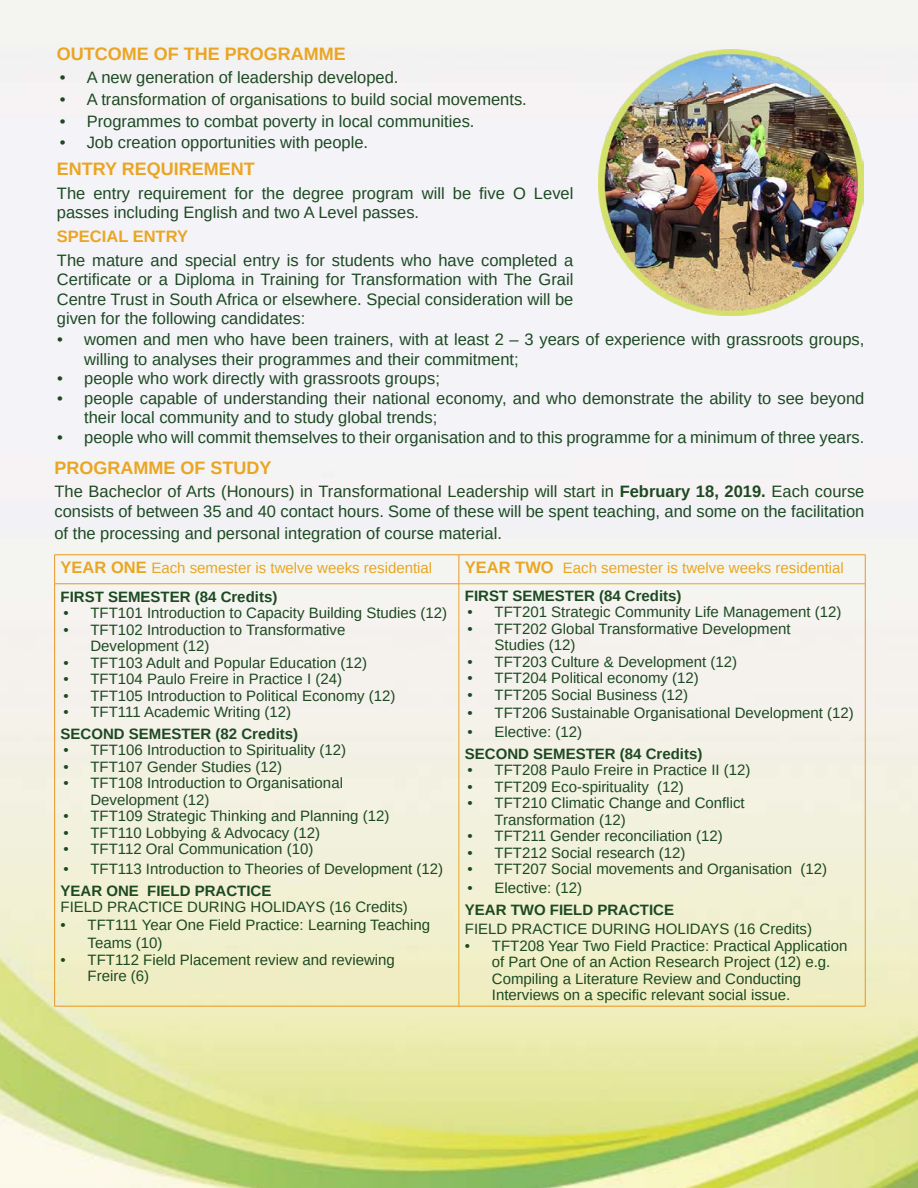
<style>
.page{position:relative;width:918px;height:1188px;background:#fff}
.page>*{position:absolute;margin:0;border:0;box-sizing:border-box;transform-origin:0 0}
.t1{font:700 18px "Arimo";color:#eaa522}
.t2{font:16.5px/19.5px "Arimo";color:#1c4922}
.t3{font:700 16.5px "Arimo";color:#eaa522}
.t4{font:15px/16.5px "Arimo";color:#1c4922}
.t5{font:700 15px "Arimo";color:#1c4922}
.t6{font:15px "Arimo";color:#eaa522}
.s1{font-weight:700}
.s2{font-weight:700;font-size:16.5px}
</style>
<div class="page">
<img style="left:0;top:0;width:918px;height:1188px">
<img style="left:598px;top:50px;width:266px;height:265px">
<hr style="left:459px;top:584px;width:406px;height:1px;background:#eaa522">
<hr style="left:459px;top:584px;width:1px;height:422px;background:#eaa522">
<hr style="left:459px;top:555px;width:406px;height:1px;background:#e89523">
<svg style="left:865px;top:555px;width:1px;height:29px"></svg>
<hr style="left:54px;top:584px;width:1px;height:422px;background:#e89523">
<hr style="left:865px;top:584px;width:1px;height:422px;background:#e89523">
<hr style="left:54px;top:1006px;width:405px;height:1px;background:#e89523">
<hr style="left:459px;top:1006px;width:406px;height:1px;background:#e89523">
<hr style="left:54px;top:555px;width:405px;height:1px;background:#e89523">
<svg style="left:54px;top:555px;width:1px;height:29px"></svg>
<svg style="left:459px;top:555px;width:1px;height:29px"></svg>
<hr style="left:54px;top:584px;width:405px;height:1px;background:#e89523">
<p class="t1" style="left:57px;top:41px;width:291px">OUTCOME OF THE PROGRAMME</p>
<p class="t2" style="left:60px;top:68px;width:340px">• A new generation of leadership developed.</p>
<p class="t2" style="left:60px;top:90px;width:469px">• A transformation of organisations to build social movements.</p>
<p class="t2" style="left:60px;top:111px;width:416px">• Programmes to combat poverty in local communities.</p>
<p class="t2" style="left:60px;top:133px;width:310px">• Job creation opportunities with people.</p>
<p class="t1" style="left:57px;top:156px;width:200px">ENTRY REQUIREMENT</p>
<p class="t2" style="left:57px;top:183px;width:518px">The entry requirement for the degree program will be five O Level passes including English and two A Level passes.</p>
<p class="t3" style="left:57px;top:225px;width:133px">SPECIAL ENTRY</p>
<p class="t2" style="left:57px;top:250px;width:518px;text-align:justify">The mature and special entry is for students who have completed a Certificate or a Diploma in Training for Transformation with The Grail Centre Trust in South Africa or elsewhere. Special consideration will be given for the following candidates:</p>
<p class="t2" style="left:84px;top:330px;width:782px;text-indent:-27px">• women and men who have been trainers, with at least 2 – 3 years of experience with grassroots groups, willing to analyses their programmes and their commitment;</p>
<p class="t2" style="left:57px;top:369px;width:384px">• people who work directly with grassroots groups;</p>
<p class="t2" style="left:84px;top:388px;width:782px;text-indent:-27px">• people capable of understanding their national economy, and who demonstrate the ability to see beyond their local community and to study global trends;</p>
<p class="t2" style="left:57px;top:427px;width:809px">• people who will commit themselves to their organisation and to this programme for a minimum of three years.</p>
<p class="t1" style="left:54px;top:455px;width:219px">PROGRAMME OF STUDY</p>
<p class="t2" style="left:54px;top:482px;width:812px">The Bacheclor of Arts (Honours) in Transformational Leadership will start in <span class="s1">February 18, 2019.</span> Each course consists of between 35 and 40 contact hours. Some of these will be spent teaching, and some on the facilitation</p>
<p class="t2" style="left:54px;top:524px;width:449px">of the processing and personal integration of course material.</p>
<p class="t6" style="left:61px;top:558px;width:373px"><span class="s2">YEAR ONE</span> Each semester is twelve weeks residential</p>
<p class="t6" style="left:465px;top:558px;width:381px"><span class="s2">YEAR TWO</span> Each semester is twelve weeks residential</p>
<p class="t5" style="left:61px;top:586px;width:218px">FIRST SEMESTER (84 Credits)</p>
<p class="t4" style="left:63px;top:605px;width:385px">• TFT101 Introduction to Capacity Building Studies (12)</p>
<p class="t4" style="left:90px;top:621px;width:257px;text-indent:-27px">• TFT102 Introduction to Transformative<br>Development (12)</p>
<p class="t4" style="left:63px;top:654px;width:305px">• TFT103 Adult and Popular Education (12)</p>
<p class="t4" style="left:63px;top:671px;width:280px">• TFT104 Paulo Freire in Practice I (24)</p>
<p class="t4" style="left:63px;top:687px;width:334px">• TFT105 Introduction to Political Economy (12)</p>
<p class="t4" style="left:63px;top:704px;width:229px">• TFT111 Academic Writing (12)</p>
<p class="t5" style="left:61px;top:723px;width:239px">SECOND SEMESTER (82 Credits)</p>
<p class="t4" style="left:63px;top:742px;width:284px">• TFT106 Introduction to Spirituality (12)</p>
<p class="t4" style="left:63px;top:759px;width:220px">• TFT107 Gender Studies (12)</p>
<p class="t4" style="left:90px;top:775px;width:254px;text-indent:-27px">• TFT108 Introduction to Organisational<br>Development (12)</p>
<p class="t4" style="left:63px;top:808px;width:328px">• TFT109 Strategic Thinking and Planning (12)</p>
<p class="t4" style="left:63px;top:825px;width:258px">• TFT110 Lobbying &amp; Advocacy (12)</p>
<p class="t4" style="left:63px;top:841px;width:252px">• TFT112 Oral Communication (10)</p>
<p class="t4" style="left:63px;top:861px;width:381px">• TFT113 Introduction to Theories of Development (12)</p>
<p class="t5" style="left:61px;top:880px;width:212px">YEAR ONE FIELD PRACTICE</p>
<p class="t4" style="left:61px;top:899px;width:349px">FIELD PRACTICE DURING HOLIDAYS (16 Credits)</p>
<p class="t4" style="left:88px;top:916px;width:344px;line-height:18px;text-indent:-27px">• TFT111 Year One Field Practice: Learning Teaching<br>Teams (10)</p>
<p class="t4" style="left:88px;top:951px;width:309px;text-indent:-27px">• TFT112 Field Placement review and reviewing<br>Freire (6)</p>
<p class="t5" style="left:465px;top:585px;width:218px">FIRST SEMESTER (84 Credits)</p>
<p class="t4" style="left:468px;top:604px;width:375px">• TFT201 Strategic Community Life Management (12)</p>
<p class="t4" style="left:495px;top:620px;width:297px;text-indent:-27px">• TFT202 Global Transformative Development<br>Studies (12)</p>
<p class="t4" style="left:468px;top:653px;width:271px">• TFT203 Culture &amp; Development (12)</p>
<p class="t4" style="left:468px;top:670px;width:233px">• TFT204 Political economy (12)</p>
<p class="t4" style="left:468px;top:686px;width:222px">• TFT205 Social Business (12)</p>
<p class="t4" style="left:468px;top:705px;width:388px">• TFT206 Sustainable Organisational Development (12)</p>
<p class="t4" style="left:468px;top:724px;width:116px">• Elective: (12)</p>
<p class="t5" style="left:465px;top:743px;width:239px">SECOND SEMESTER (84 Credits)</p>
<p class="t4" style="left:468px;top:762px;width:284px">• TFT208 Paulo Freire in Practice II (12)</p>
<p class="t4" style="left:468px;top:779px;width:218px">• TFT209 Eco-spirituality (12)</p>
<p class="t4" style="left:495px;top:795px;width:252px;text-indent:-27px">• TFT210 Climatic Change and Conflict<br>Transformation (12)</p>
<p class="t4" style="left:468px;top:828px;width:257px">• TFT211 Gender reconciliation (12)</p>
<p class="t4" style="left:468px;top:845px;width:219px">• TFT212 Social research (12)</p>
<p class="t4" style="left:468px;top:861px;width:361px">• TFT207 Social movements and Organisation (12)</p>
<p class="t4" style="left:468px;top:880px;width:116px">• Elective: (12)</p>
<p class="t5" style="left:465px;top:899px;width:211px">YEAR TWO FIELD PRACTICE</p>
<p class="t4" style="left:465px;top:921px;width:349px">FIELD PRACTICE DURING HOLIDAYS (16 Credits)</p>
<p class="t4" style="left:492px;top:937px;width:357px;text-indent:-27px">• TFT208 Year Two Field Practice: Practical Application of Part One of an Action Research Project (12) e.g.<br>Compiling a Literature Review and Conducting Interviews on a specific relevant social issue.</p>
</div>
